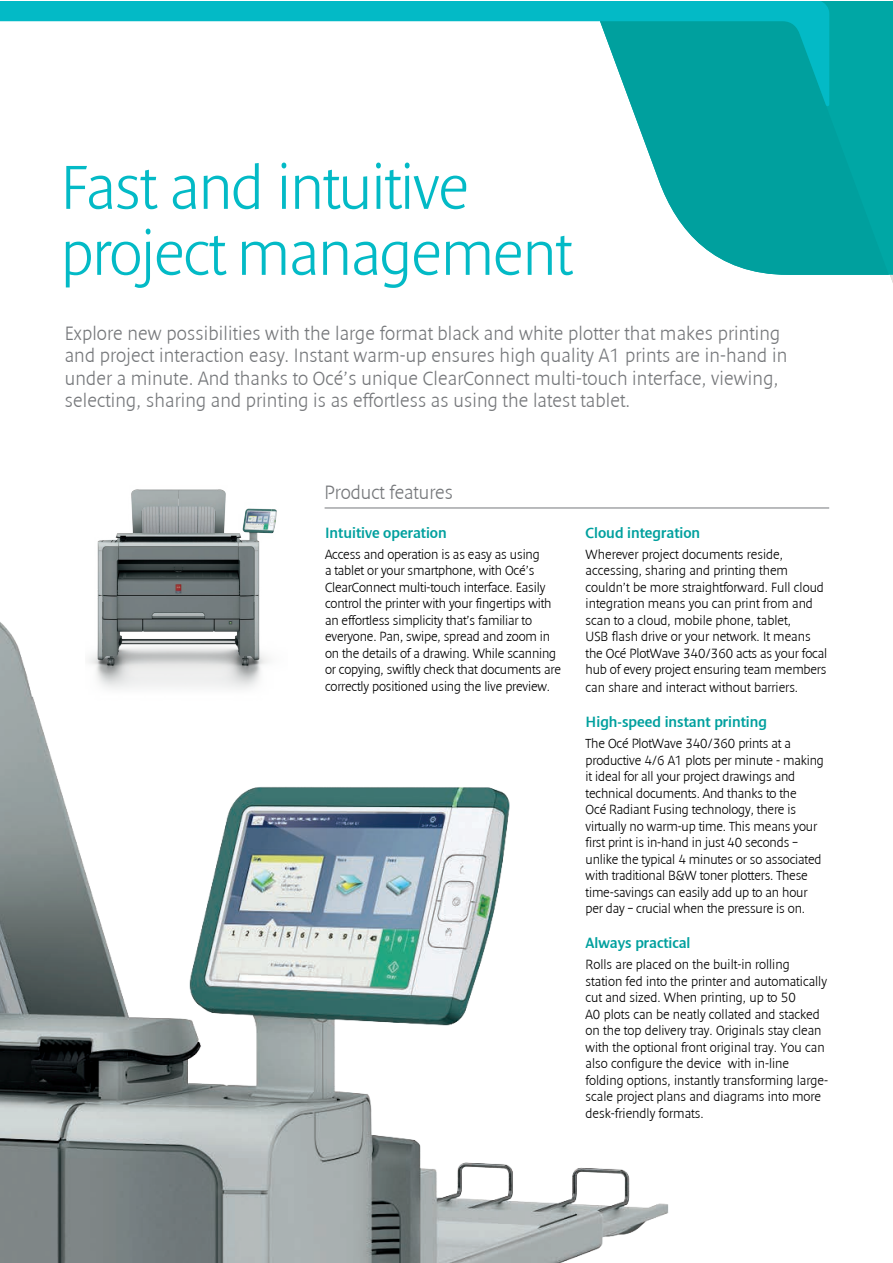
<style>
.page{position:relative;width:893px;height:1263px;background:#fff}
.page>*{position:absolute;margin:0;border:0;box-sizing:border-box;transform-origin:0 0}
.t1{font:300 63px/66px "Denda New";letter-spacing:-.02em;color:#03bac6}
.t2{font:300 19.5px/22.5px "Denda New";letter-spacing:.01em;color:#76787b}
.t3{font:15px "Denda New";color:#00a09e}
.t4{font:300 13.5px/16.5px "Denda New";letter-spacing:-.01em;color:#000}
</style>
<div class="page">
<img style="left:97px;top:489px;width:180px;height:92px">
<img style="left:0;top:581px;width:669px;height:682px">
<svg style="left:631px;top:1px;width:261px;height:274px;background:#23aead"></svg>
<svg style="left:0;top:1px;width:829px;height:105px"></svg>
<hr style="left:325px;top:508px;width:504px;height:1px;background:#76787b">
<h1 class="t1" style="left:61px;top:155px;width:513px">Fast and intuitive project management</h1>
<p class="t2" style="left:65px;top:322px;width:724px">Explore new possibilities with the large format black and white plotter that makes printing and project interaction easy. Instant warm-up ensures high quality A1 prints are in-hand in under a minute. And thanks to Océ’s unique ClearConnect multi-touch interface, viewing, selecting, sharing and printing is as effortless as using the latest tablet.</p>
<h2 class="t2" style="left:325px;top:481px;width:130px">Product features</h2>
<p class="t3" style="left:325px;top:525px;width:123px">Intuitive operation</p>
<p class="t4" style="left:325px;top:546px;width:237px">Access and operation is as easy as using<br>a tablet or your smartphone, with Océ’s ClearConnect multi-touch interface. Easily control the printer with your fingertips with an effortless simplicity that’s familiar to everyone. Pan, swipe, spread and zoom in on the details of a drawing. While scanning or copying, swiftly check that documents are correctly positioned using the live preview.</p>
<p class="t3" style="left:586px;top:525px;width:116px">Cloud integration</p>
<p class="t4" style="left:586px;top:546px;width:243px">Wherever project documents reside, accessing, sharing and printing them couldn’t be more straightforward. Full cloud integration means you can print from and scan to a cloud, mobile phone, tablet,<br>USB flash drive or your network. It means the Océ PlotWave 340/360 acts as your focal hub of every project ensuring team members</p>
<p class="t4" style="left:586px;top:680px;width:214px">can share and interact without barriers.</p>
<p class="t3" style="left:586px;top:714px;width:183px">High-speed instant printing</p>
<p class="t4" style="left:586px;top:735px;width:240px">The Océ PlotWave 340/360 prints at a productive 4/6 A1 plots per minute - making it ideal for all your project drawings and technical documents. And thanks to the<br>Océ Radiant Fusing technology, there is virtually no warm-up time. This means your first print is in-hand in just 40 seconds – unlike the typical 4 minutes or so associated with traditional B&amp;W toner plotters. These time-savings can easily add up to an hour per day – crucial when the pressure is on.</p>
<p class="t3" style="left:586px;top:935px;width:106px">Always practical</p>
<p class="t4" style="left:586px;top:956px;width:244px">Rolls are placed on the built-in rolling station fed into the printer and automatically cut and sized. When printing, up to 50<br>A0 plots can be neatly collated and stacked on the top delivery tray. Originals stay clean with the optional front original tray. You can also configure the device with in-line folding options, instantly transforming large&shy;scale project plans and diagrams into more desk-friendly formats.</p>
</div>
